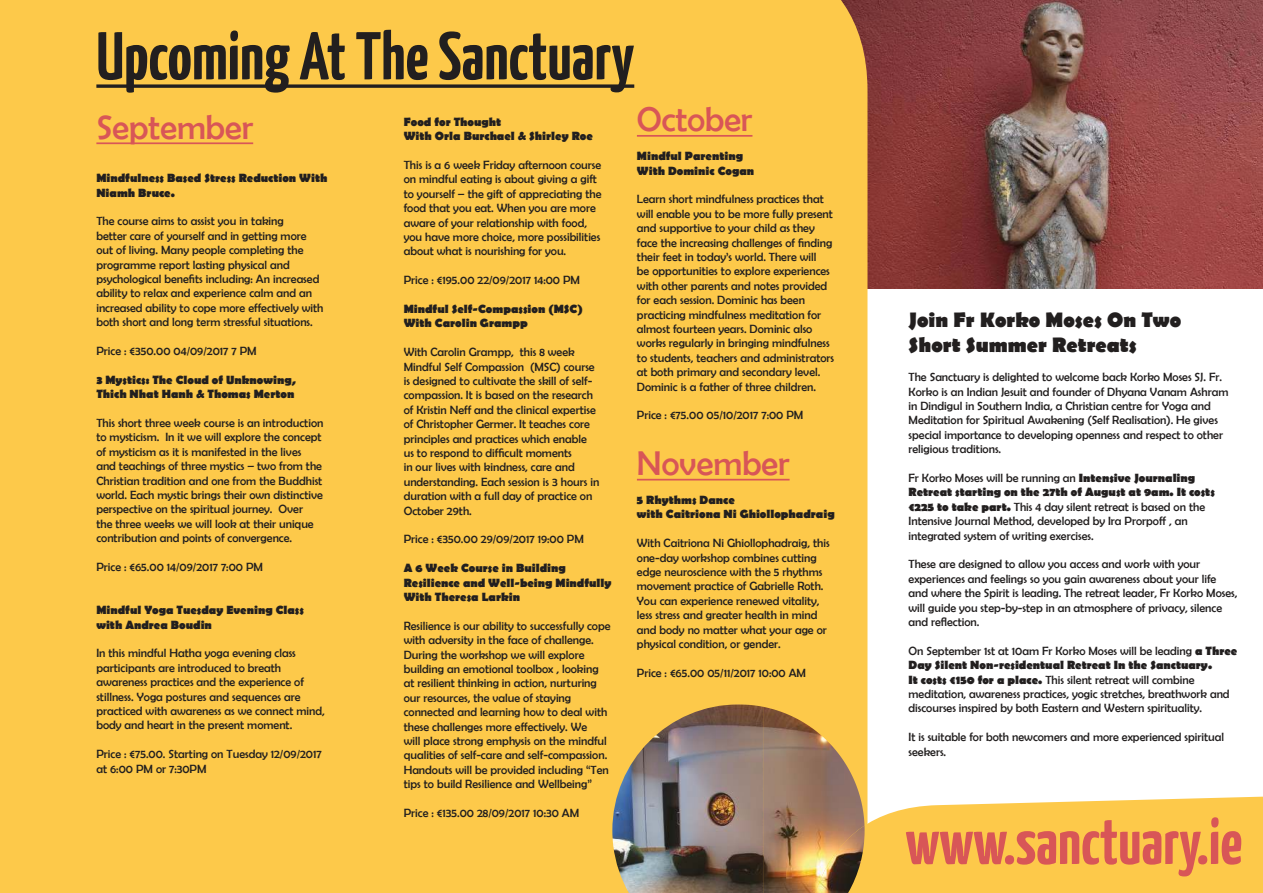
<style>
.page{position:relative;width:1263px;height:893px;background:#fff}
.page>*{position:absolute;margin:0;border:0;box-sizing:border-box;transform-origin:0 0}
.t1{font:700 67.5px "Yanone Kaffeesatz";color:#221f1f}
.t2{font:700 64.5px "Yanone Kaffeesatz";color:#d85657}
.t3{font:34.5px "Berlin Sans FB";color:#d85657}
.t4{font:700 21px/25.2px "Berlin Sans FB";color:#221f1f}
.t5{font:12px/14.4px "Berlin Sans FB";color:#221f1f}
.t6{font:700 12px/14.4px "Berlin Sans FB";color:#221f1f}
.s1{font-weight:700}
</style>
<div class="page">
<img style="left:867px;top:0;width:396px;height:289px">
<div style="left:0;top:0;width:867px;height:893px;background:#fdc94a"></div>
<svg style="left:96px;top:84px;width:538px;height:4px;background:#433925"></svg>
<hr style="left:96px;top:142px;width:157px;height:2px;background:#d85657">
<svg style="left:804px;top:792px;width:459px;height:101px;background:#fbcd5d"></svg>
<hr style="left:637px;top:135px;width:115px;height:2px;background:#d85657">
<hr style="left:637px;top:479px;width:152px;height:1px;background:#d85657">
<img style="left:612px;top:704px;width:152px;height:189px">
<img style="left:763px;top:801px;width:101px;height:92px">
<img style="left:815px;top:825px;width:50px;height:68px">
<h1 class="t1" style="left:96px;top:30px;width:539px">Upcoming At The Sanctuary</h1>
<h3 class="t3" style="left:96px;top:111px;width:158px">September</h3>
<p class="t6" style="left:96px;top:171px;width:232px">Mindfulness Based Stress Reduction With<br>Niamh Bruce.</p>
<p class="t5" style="left:96px;top:214px;width:229px">The course aims to assist you in taking<br>better care of yourself and in getting more out of living. Many people completing the programme report lasting physical and psychological benefits including: An increased ability to relax and experience calm and an increased ability to cope more effectively with both short and long term stressful situations.</p>
<p class="t5" style="left:96px;top:344px;width:162px">Price : €350.00 04/09/2017 7 PM</p>
<p class="t6" style="left:96px;top:373px;width:201px">3 Mystics: The Cloud of Unknowing,<br>Thich Nhat Hanh &amp; Thomas Merton</p>
<p class="t5" style="left:96px;top:416px;width:228px">This short three week course is an introduction to mysticism. In it we will explore the concept of mysticism as it is manifested in the lives and teachings of three mystics – two from the Christian tradition and one from the Buddhist world. Each mystic brings their own distinctive perspective on the spiritual journey. Over<br>the three weeks we will look at their unique contribution and points of convergence.</p>
<p class="t5" style="left:96px;top:560px;width:168px">Price : €65.00 14/09/2017 7:00 PM</p>
<p class="t6" style="left:96px;top:603px;width:209px">Mindful Yoga Tuesday Evening Class with Andrea Boudin</p>
<p class="t5" style="left:96px;top:646px;width:230px">In this mindful Hatha yoga evening class participants are introduced to breath awareness practices and the experience of stillness. Yoga postures and sequences are practiced with awareness as we connect mind, body and heart in the present moment.</p>
<p class="t5" style="left:96px;top:747px;width:227px">Price : €75.00. Starting on Tuesday 12/09/2017 at 6:00 PM or 7:30PM</p>
<h3 class="t3" style="left:637px;top:104px;width:117px">October</h3>
<p class="t6" style="left:637px;top:150px;width:119px">Mindful Parenting<br>With Dominic Cogan</p>
<p class="t5" style="left:637px;top:192px;width:199px">Learn short mindfulness practices that will enable you to be more fully present and supportive to your child as they face the increasing challenges of finding their feet in today’s world. There will<br>be opportunities to explore experiences with other parents and notes provided for each session. Dominic has been practicing mindfulness meditation for almost fourteen years. Dominic also works regularly in bringing mindfulness to students, teachers and administrators at both primary and secondary level.<br>Dominic is a father of three children.</p>
<p class="t5" style="left:637px;top:408px;width:168px">Price : €75.00 05/10/2017 7:00 PM</p>
<h3 class="t3" style="left:637px;top:448px;width:154px">November</h3>
<p class="t6" style="left:637px;top:493px;width:199px">5 Rhythms Dance<br>with Caitriona Ni Ghiollophadraig</p>
<p class="t5" style="left:637px;top:536px;width:194px">With Caitriona Ni Ghiollophadraig, this one-day workshop combines cutting edge neuroscience with the 5 rhythms movement practice of Gabrielle Roth.<br>You can experience renewed vitality, less stress and greater health in mind and body no matter what your age or physical condition, or gender.</p>
<p class="t5" style="left:637px;top:665px;width:171px">Price : €65.00 05/11/2017 10:00 AM</p>
<p class="t6" style="left:404px;top:115px;width:191px">Food for Thought<br>With Orla Burchael &amp; Shirley Roe</p>
<p class="t5" style="left:404px;top:158px;width:199px">This is a 6 week Friday afternoon course on mindful eating is about giving a gift to yourself – the gift of appreciating the food that you eat. When you are more aware of your relationship with food, you have more choice, more possibilities about what is nourishing for you.</p>
<p class="t5" style="left:404px;top:273px;width:178px">Price : €195.00 22/09/2017 14:00 PM</p>
<p class="t6" style="left:404px;top:302px;width:180px">Mindful Self-Compassion (MSC)<br>With Carolin Grampp</p>
<p class="t5" style="left:404px;top:345px;width:197px">With Carolin Grampp, this 8 week Mindful Self Compassion (MSC) course is designed to cultivate the skill of self&shy;compassion. It is based on the research of Kristin Neff and the clinical expertise of Christopher Germer. It teaches core principles and practices which enable us to respond to difficult moments<br>in our lives with kindness, care and understanding. Each session is 3 hours in duration with a full day of practice on October 29th.</p>
<p class="t5" style="left:404px;top:532px;width:182px">Price : €350.00 29/09/2017 19:00 PM</p>
<p class="t6" style="left:404px;top:562px;width:209px">A 6 Week Course in Building<br>Resilience and Well-being Mindfully<br>With Theresa Larkin</p>
<p class="t5" style="left:404px;top:619px;width:208px">Resilience is our ability to successfully cope with adversity in the face of challenge.<br>During the workshop we will explore building an emotional toolbox , looking at resilient thinking in action, nurturing our resources, the value of staying connected and learning how to deal with these challenges more effectively. We<br>will place strong emphysis on the mindful qualities of self-care and self-compassion.<br>Handouts will be provided including “Ten tips to build Resilience and Wellbeing”</p>
<p class="t5" style="left:404px;top:806px;width:177px">Price : €135.00 28/09/2017 10:30 AM</p>
<h3 class="t4" style="left:908px;top:308px;width:274px">Join Fr Korko Moses On Two<br>Short Summer Retreats</h3>
<p class="t5" style="left:908px;top:370px;width:321px">The Sanctuary is delighted to welcome back Korko Moses SJ. Fr.<br>Korko is an Indian Jesuit and founder of Dhyana Vanam Ashram in Dindigul in Southern India, a Christian centre for Yoga and Meditation for Spiritual Awakening (Self Realisation). He gives special importance to developing openness and respect to other religious traditions.</p>
<p class="t5" style="left:908px;top:471px;width:308px">Fr Korko Moses will be running an <span class="s1">Intensive Journaling Retreat starting on the 27th of August at 9am. It costs €225 to take part.</span> This 4 day silent retreat is based on the Intensive Journal Method, developed by Ira Prorpoff , an integrated system of writing exercises.</p>
<p class="t5" style="left:908px;top:557px;width:330px">These are designed to allow you access and work with your experiences and feelings so you gain awareness about your life and where the Spirit is leading. The retreat leader, Fr Korko Moses, will guide you step-by-step in an atmosphere of privacy, silence and reflection.</p>
<p class="t5" style="left:908px;top:644px;width:330px">On September 1st at 10am Fr Korko Moses will be leading <span class="s1">a Three Day Silent Non-residentual Retreat In the Sanctuary.<br>It costs €150 for a place.</span> This silent retreat will combine meditation, awareness practices, yogic stretches, breathwork and discourses inspired by both Eastern and Western spirituality.</p>
<p class="t5" style="left:908px;top:730px;width:317px">It is suitable for both newcomers and more experienced spiritual seekers.</p>
<h2 class="t2" style="left:905px;top:817px;width:339px">www.sanctuary.ie</h2>
</div>
